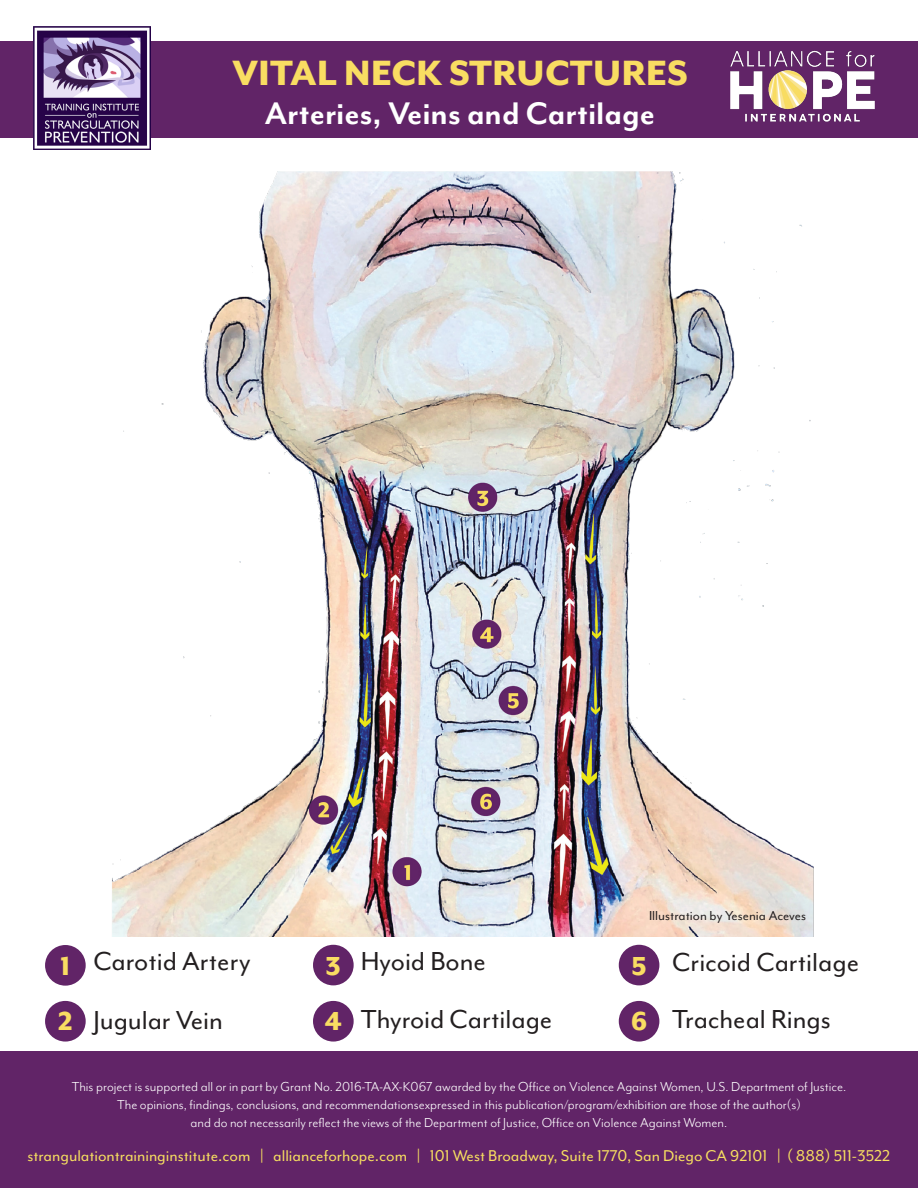
<style>
.page{position:relative;width:918px;height:1188px;background:#fff}
.page>*{position:absolute;margin:0;border:0;box-sizing:border-box;transform-origin:0 0}
.t1{font:800 40.5px "Mr Eaves Mod OT";color:#f9dd62}
.t2{font:700 36px "Mr Eaves Mod OT";color:#fff}
.t3{font:30px "Mr Eaves Mod OT";color:#231f20}
.t4{font:800 30px "Mr Eaves Mod OT";color:#f9dd62}
.t5{font:18px "Mr Eaves Mod OT";color:#f7df60}
.t6{font:15px/18px "Mr Eaves Mod OT";color:#fff;text-align:center}
.t7{font:15px "Mr Eaves Mod OT";color:#231f20}
</style>
<div class="page">
<div style="left:0;top:41px;width:918px;height:96px;background:#612467"></div>
<img style="left:33px;top:26px;width:117px;height:123px">
<img style="left:718px;top:50px;width:169px;height:88px">
<div style="left:0;top:1052px;width:918px;height:136px;background:#612467"></div>
<img style="left:112px;top:171px;width:702px;height:766px">
<div style="left:45px;top:945px;width:41px;height:41px;background:#612467;border-radius:50%"></div>
<div style="left:45px;top:1001px;width:41px;height:41px;background:#612467;border-radius:50%"></div>
<div style="left:313px;top:945px;width:41px;height:40px;background:#612467;border-radius:50%"></div>
<div style="left:313px;top:1001px;width:41px;height:41px;background:#612467;border-radius:50%"></div>
<div style="left:619px;top:945px;width:40px;height:40px;background:#612467;border-radius:50%"></div>
<div style="left:619px;top:1001px;width:40px;height:41px;background:#612467;border-radius:50%"></div>
<p class="t1" style="left:232px;top:51px;width:458px">VITAL NECK STRUCTURES</p>
<p class="t2" style="left:265px;top:94px;width:392px">Arteries, Veins and Cartilage</p>
<p class="t4" style="left:60px;top:949px;width:12px">1</p>
<p class="t3" style="left:93px;top:945px;width:159px">Carotid Artery</p>
<p class="t4" style="left:58px;top:1005px;width:16px">2</p>
<p class="t3" style="left:93px;top:1003px;width:131px">Jugular Vein</p>
<p class="t4" style="left:326px;top:949px;width:17px">3</p>
<p class="t3" style="left:361px;top:945px;width:127px">Hyoid Bone</p>
<p class="t4" style="left:324px;top:1005px;width:19px">4</p>
<p class="t3" style="left:361px;top:1003px;width:193px">Thyroid Cartilage</p>
<p class="t7" style="left:649px;top:907px;width:159px">Illustration by Yesenia Aceves</p>
<p class="t4" style="left:631px;top:949px;width:17px">5</p>
<p class="t3" style="left:672px;top:945px;width:188px">Cricoid Cartilage</p>
<p class="t4" style="left:631px;top:1005px;width:18px">6</p>
<p class="t3" style="left:672px;top:1003px;width:160px">Tracheal Rings</p>
<p class="t6" style="left:72px;top:1078px;width:776px">This project is supported all or in part by Grant No. 2016-TA-AX-K067 awarded by the Office on Violence Against Women, U.S. Department of Justice.</p>
<p class="t6" style="left:117px;top:1096px;width:685px">The opinions, findings, conclusions, and recommendationsexpressed in this publication/program/exhibition are those of the author(s) and do not necessarily reflect the views of the Department of Justice, Office on Violence Against Women.</p>
<p class="t5" style="left:28px;top:1146px;width:864px">strangulationtraininginstitute.com | allianceforhope.com | 101 West Broadway, Suite 1770, San Diego CA 92101 | ( 888) 511-3522</p>
</div>
